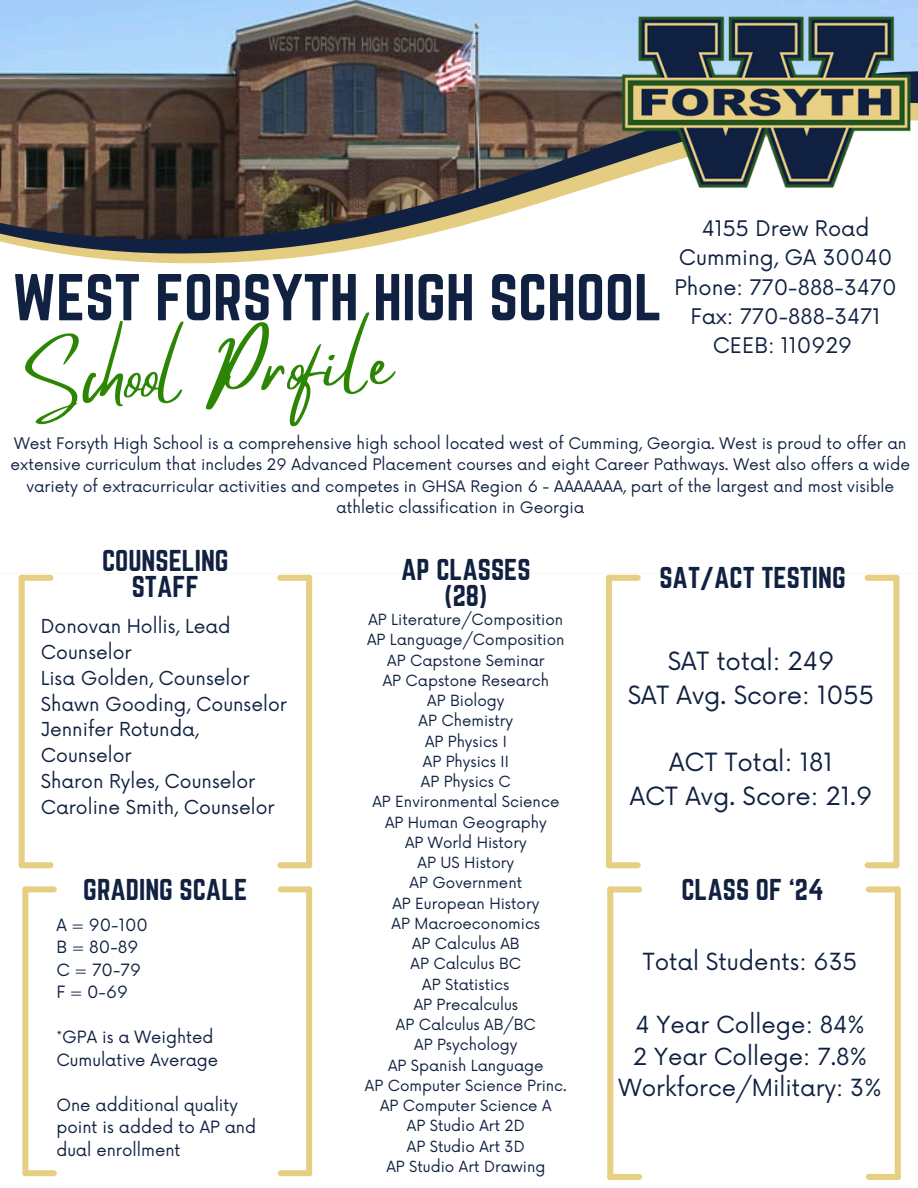
<style>
.page{position:relative;width:918px;height:1188px;background:#fff}
.page>*{position:absolute;margin:0;border:0;box-sizing:border-box;transform-origin:0 0}
.t1{font:71.55px "Mistrully";color:#2c8604}
.t2{font:57.9px "Norwester";color:#112141}
.t3{font:26.4px/25.8px "Norwester";color:#112141;text-align:center}
.t4{font:24.45px/33.8px "Now";color:#102141;text-align:center}
.t5{font:22.95px/31.5px "Now";color:#102141;text-align:center}
.t6{font:21px/29.2px "Now";color:#102141;text-align:center}
.t7{font:18.75px/25.8px "Now";color:#102141}
.t8{font:16.5px/22.5px "Now";color:#102141}
.t9{font:15.6px/21.3px "Now";color:#102141;text-align:center}
.t10{font:15px "Now";color:#102141}
</style>
<div class="page">
<img style="left:0;top:0;width:918px;height:61px">
<div style="left:865px;top:575px;width:34px;height:6px;background:#e6ce82;border-radius:3px"></div>
<div style="left:606px;top:575px;width:35px;height:6px;background:#e6ce82;border-radius:3px"></div>
<div style="left:893px;top:575px;width:6px;height:293px;background:#e6ce82;border-radius:3px"></div>
<div style="left:606px;top:575px;width:6px;height:293px;background:#e6ce82;border-radius:3px"></div>
<div style="left:865px;top:862px;width:34px;height:6px;background:#e6ce82;border-radius:3px"></div>
<div style="left:606px;top:862px;width:35px;height:6px;background:#e6ce82;border-radius:3px"></div>
<img style="left:0;top:61px;width:918px;height:22px">
<svg style="left:0;top:83px;width:918px;height:19px;background:#544945"></svg>
<svg style="left:0;top:115px;width:918px;height:149px"></svg>
<img style="left:618px;top:0;width:298px;height:251px">
<div style="left:277px;top:575px;width:35px;height:6px;background:#e6ce82;border-radius:3px"></div>
<div style="left:19px;top:575px;width:34px;height:6px;background:#e6ce82;border-radius:3px"></div>
<div style="left:306px;top:575px;width:6px;height:293px;background:#e6ce82;border-radius:3px"></div>
<div style="left:19px;top:575px;width:6px;height:293px;background:#e6ce82;border-radius:3px"></div>
<div style="left:277px;top:862px;width:35px;height:6px;background:#e6ce82;border-radius:3px"></div>
<div style="left:19px;top:862px;width:34px;height:6px;background:#e6ce82;border-radius:3px"></div>
<div style="left:278px;top:886px;width:34px;height:6px;background:#e6ce82;border-radius:3px"></div>
<div style="left:22px;top:886px;width:35px;height:6px;background:#e6ce82;border-radius:3px"></div>
<div style="left:306px;top:886px;width:6px;height:290px;background:#e6ce82;border-radius:3px"></div>
<div style="left:22px;top:886px;width:6px;height:290px;background:#e6ce82;border-radius:3px"></div>
<div style="left:278px;top:1170px;width:34px;height:6px;background:#e6ce82;border-radius:3px"></div>
<div style="left:22px;top:1170px;width:35px;height:6px;background:#e6ce82;border-radius:3px"></div>
<div style="left:866px;top:886px;width:35px;height:6px;background:#e6ce82;border-radius:3px"></div>
<div style="left:607px;top:886px;width:35px;height:6px;background:#e6ce82;border-radius:3px"></div>
<div style="left:895px;top:886px;width:6px;height:294px;background:#e6ce82;border-radius:3px"></div>
<div style="left:607px;top:886px;width:6px;height:294px;background:#e6ce82;border-radius:3px"></div>
<div style="left:866px;top:1174px;width:35px;height:6px;background:#e6ce82;border-radius:3px"></div>
<div style="left:607px;top:1174px;width:35px;height:6px;background:#e6ce82;border-radius:3px"></div>
<h1 class="t2" style="left:12px;top:262px;width:652px">WEST FORSYTH HIGH SCHOOL</h1>
<h6 class="t1" style="left:26px;top:323px;width:364px;rotate:-3deg">School Profile</h6>
<p class="t6" style="left:674px;top:215px;width:224px">4155 Drew Road<br>Cumming, GA 30040<br>Phone: 770-888-3470<br>Fax: 770-888-3471<br>CEEB: 110929</p>
<h3 class="t9" style="left:10px;top:434px;width:901px">West Forsyth High School is a comprehensive high school located west of Cumming, Georgia. West is proud to offer an extensive curriculum that includes 29 Advanced Placement courses and eight Career Pathways. West also offers a wide variety of extracurricular activities and competes in GHSA Region 6 - AAAAAAA, part of the largest and most visible athletic classification in Georgia</h3>
<h3 class="t3" style="left:102px;top:548px;width:128px">COUNSELING<br>STAFF</h3>
<h3 class="t7" style="left:41px;top:614px;width:248px">Donovan Hollis, Lead<br>Counselor<br>Lisa Golden, Counselor<br>Shawn Gooding, Counselor<br>Jennifer Rotunda,<br>Counselor<br>Sharon Ryles, Counselor<br>Caroline Smith, Counselor</h3>
<p class="t3" style="left:401px;top:557px;width:131px">AP CLASSES (28)</p>
<h6 class="t3" style="left:659px;top:565px;width:188px">SAT/ACT TESTING</h6>
<p class="t10" style="left:368px;top:611px;width:196px">AP Literature/Composition</p>
<p class="t10" style="left:367px;top:631px;width:199px">AP Language/Composition</p>
<p class="t10" style="left:387px;top:652px;width:159px">AP Capstone Seminar</p>
<p class="t10" style="left:383px;top:672px;width:168px">AP Capstone Research</p>
<p class="t10" style="left:427px;top:692px;width:79px">AP Biology</p>
<p class="t10" style="left:419px;top:712px;width:96px">AP Chemistry</p>
<p class="t10" style="left:425px;top:733px;width:83px">AP Physics I</p>
<p class="t10" style="left:423px;top:753px;width:87px">AP Physics II</p>
<p class="t10" style="left:421px;top:773px;width:92px">AP Physics C</p>
<p class="t10" style="left:372px;top:793px;width:189px">AP Environmental Science</p>
<p class="t10" style="left:385px;top:814px;width:163px">AP Human Geography</p>
<p class="t10" style="left:405px;top:834px;width:123px">AP World History</p>
<p class="t10" style="left:418px;top:854px;width:98px">AP US History</p>
<p class="t10" style="left:410px;top:874px;width:114px">AP Government</p>
<p class="t10" style="left:392px;top:895px;width:149px">AP European History</p>
<p class="t10" style="left:392px;top:915px;width:150px">AP Macroeconomics</p>
<p class="t10" style="left:412px;top:935px;width:109px">AP Calculus AB</p>
<p class="t10" style="left:411px;top:955px;width:112px">AP Calculus BC</p>
<p class="t10" style="left:422px;top:976px;width:89px">AP Statistics</p>
<p class="t10" style="left:414px;top:996px;width:106px">AP Precalculus</p>
<p class="t10" style="left:396px;top:1016px;width:142px">AP Calculus AB/BC</p>
<p class="t10" style="left:414px;top:1036px;width:105px">AP Psychology</p>
<p class="t10" style="left:388px;top:1057px;width:157px">AP Spanish Language</p>
<p class="t10" style="left:365px;top:1077px;width:203px">AP Computer Science Princ.</p>
<p class="t10" style="left:380px;top:1097px;width:173px">AP Computer Science A</p>
<h3 class="t10" style="left:407px;top:1117px;width:119px">AP Studio Art 2D</h3>
<h3 class="t10" style="left:407px;top:1138px;width:119px">AP Studio Art 3D</h3>
<p class="t10" style="left:386px;top:1158px;width:161px">AP Studio Art Drawing</p>
<p class="t4" style="left:628px;top:646px;width:248px">SAT total: 249<br>SAT Avg. Score: 1055</p>
<p class="t4" style="left:630px;top:747px;width:244px">ACT Total: 181<br>ACT Avg. Score: 21.9</p>
<p class="t3" style="left:83px;top:877px;width:166px">GRADING SCALE</p>
<h5 class="t3" style="left:681px;top:877px;width:144px">CLASS OF ‘24</h5>
<p class="t8" style="left:56px;top:914px;width:93px">A = 90-100</p>
<h4 class="t8" style="left:56px;top:937px;width:84px">B = 80-89</h4>
<h4 class="t8" style="left:56px;top:959px;width:86px">C = 70-79</h4>
<p class="t8" style="left:56px;top:982px;width:73px">F = 0-69</p>
<p class="t8" style="left:56px;top:1027px;width:163px">*GPA is a Weighted<br>Cumulative Average</p>
<p class="t8" style="left:56px;top:1094px;width:201px">One additional quality point is added to AP and dual enrollment</p>
<p class="t5" style="left:643px;top:947px;width:216px">Total Students: 635</p>
<p class="t5" style="left:618px;top:1010px;width:265px">4 Year College: 84%<br>2 Year College: 7.8%<br>Workforce/Military: 3%</p>
</div>
